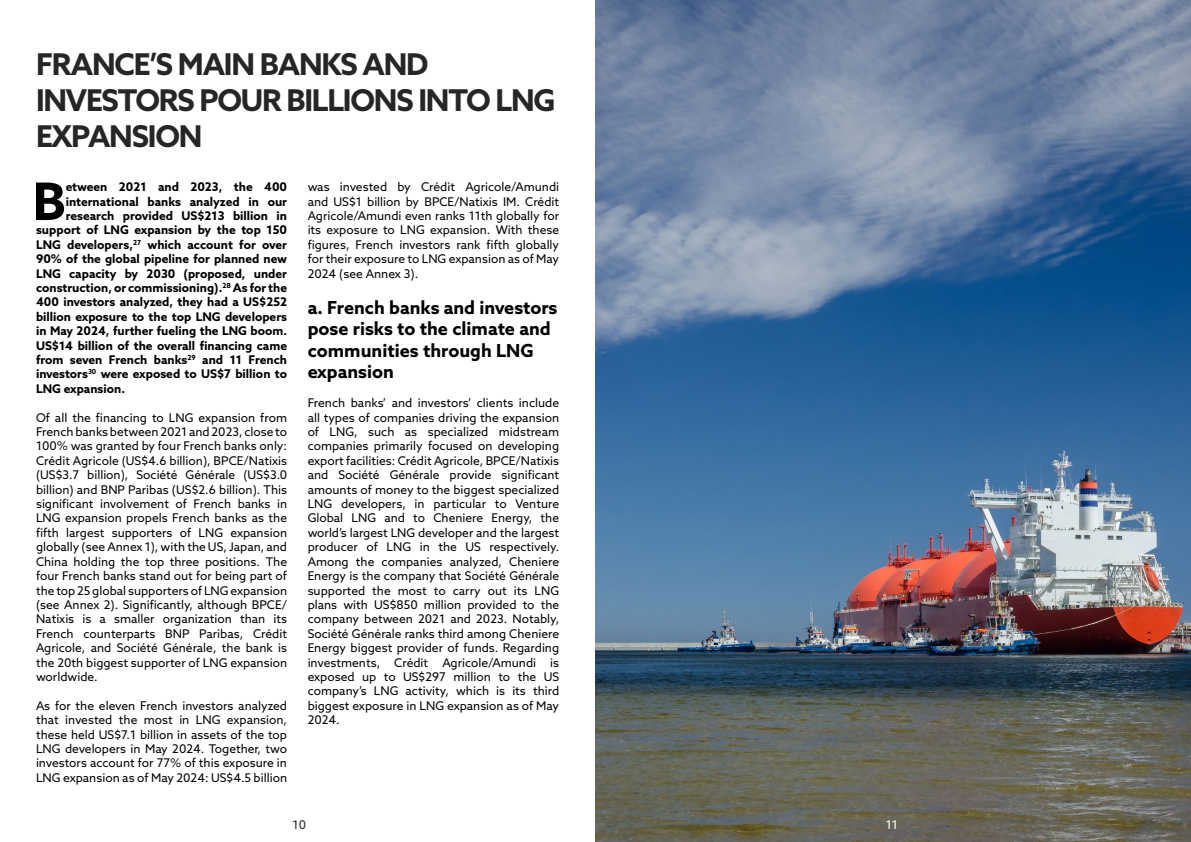
<style>
.page{position:relative;width:1191px;height:842px;background:#fff}
.page>*{position:absolute;margin:0;border:0;box-sizing:border-box;transform-origin:0 0}
.t1{font:700 51.8px "Azo Sans";color:#000}
.t2{font:700 30px/36px "Azo Sans";letter-spacing:-.04em;color:#252625}
.t3{font:700 18px/21.6px "Azo Sans";color:#000}
.t4{font:12px/14.4px "Azo Sans";color:#000;text-align:justify}
.t5{font:700 12px "Azo Sans";color:#000}
.t6{font:12px "Azo Sans";color:#252625}
.t7{font:12px "Azo Sans";color:#fff}
</style>
<div class="page">
<img style="left:595px;top:0;width:596px;height:842px">
<h2 class="t2" style="left:36px;top:46px;width:521px">FRANCE’S MAIN BANKS AND<br>INVESTORS POUR BILLIONS INTO LNG<br>EXPANSION</h2>
<h1 class="t1" style="left:33px;top:167px;width:35px">B</h1>
<p class="t5" style="left:66px;top:179px;width:223px">etween 2021 and 2023, the 400</p>
<p class="t4" style="left:308px;top:180px;width:253px">was invested by Crédit Agricole/Amundi and US$1 billion by BPCE/Natixis IM. Crédit Agricole/Amundi even ranks 11th globally for its exposure to LNG expansion. With these figures, French investors rank fifth globally for their exposure to LNG expansion as of May 2024 (see Annex 3).</p>
<h3 class="t3" style="left:308px;top:296px;width:251px">a. French banks and investors pose risks to the climate and communities through LNG expansion</h3>
<p class="t4" style="left:308px;top:396px;width:253px">French banks’ and investors’ clients include all types of companies driving the expansion of LNG, such as specialized midstream companies primarily focused on developing export facilities: Crédit Agricole, BPCE/Natixis and Société Générale provide significant amounts of money to the biggest specialized LNG developers, in particular to Venture Global LNG and to Cheniere Energy, the world’s largest LNG developer and the largest producer of LNG in the US respectively.<br>Among the companies analyzed, Cheniere Energy is the company that Société Générale supported the most to carry out its LNG plans with US$850 million provided to the company between 2021 and 2023. Notably, Société Générale ranks third among Cheniere Energy biggest provider of funds. Regarding investments, Crédit Agricole/Amundi is exposed up to US$297 million to the US company’s LNG activity, which is its third biggest exposure in LNG expansion as of May 2024.</p>
<p class="t5" style="left:66px;top:193px;width:223px">international banks analyzed in our</p>
<p class="t5" style="left:66px;top:208px;width:223px">research provided US$213 billion in</p>
<p class="t5" style="left:36px;top:222px;width:253px">support of LNG expansion by the top 150</p>
<p class="t5" style="left:36px;top:237px;width:252px">LNG developers,<sup>27</sup> which account for over</p>
<p class="t5" style="left:36px;top:251px;width:252px">90% of the global pipeline for planned new</p>
<p class="t5" style="left:36px;top:265px;width:252px">LNG capacity by 2030 (proposed, under</p>
<p class="t5" style="left:36px;top:280px;width:252px">construction, or commissioning).<sup>28</sup> As for the</p>
<p class="t5" style="left:36px;top:294px;width:253px">400 investors analyzed, they had a US$252</p>
<p class="t5" style="left:36px;top:309px;width:252px">billion exposure to the top LNG developers</p>
<p class="t5" style="left:36px;top:323px;width:253px">in May 2024, further fueling the LNG boom.</p>
<p class="t5" style="left:36px;top:337px;width:252px">US$14 billion of the overall financing came</p>
<p class="t5" style="left:36px;top:352px;width:252px">from seven French banks<sup>29</sup> and 11 French</p>
<p class="t5" style="left:36px;top:366px;width:252px">investors<sup>30</sup> were exposed to US$7 billion to</p>
<p class="t5" style="left:36px;top:381px;width:91px">LNG expansion.</p>
<p class="t4" style="left:36px;top:410px;width:253px">Of all the financing to LNG expansion from French banks between 2021 and 2023, close to 100% was granted by four French banks only:<br>Crédit Agricole (US$4.6 billion), BPCE/Natixis (US$3.7 billion), Société Générale (US$3.0 billion) and BNP Paribas (US$2.6 billion). This significant involvement of French banks in LNG expansion propels French banks as the fifth largest supporters of LNG expansion globally (see Annex 1), with the US, Japan, and China holding the top three positions. The four French banks stand out for being part of the top 25 global supporters of LNG expansion (see Annex 2). Significantly, although BPCE/ Natixis is a smaller organization than its French counterparts BNP Paribas, Crédit Agricole, and Société Générale, the bank is the 20th biggest supporter of LNG expansion worldwide.</p>
<p class="t4" style="left:36px;top:698px;width:253px">As for the eleven French investors analyzed that invested the most in LNG expansion, these held US$7.1 billion in assets of the top LNG developers in May 2024. Together, two investors account for 77% of this exposure in LNG expansion as of May 2024: US$4.5 billion</p>
<p class="t6" style="left:293px;top:816px;width:15px">10</p>
<p class="t7" style="left:886px;top:816px;width:14px">11</p>
</div>
